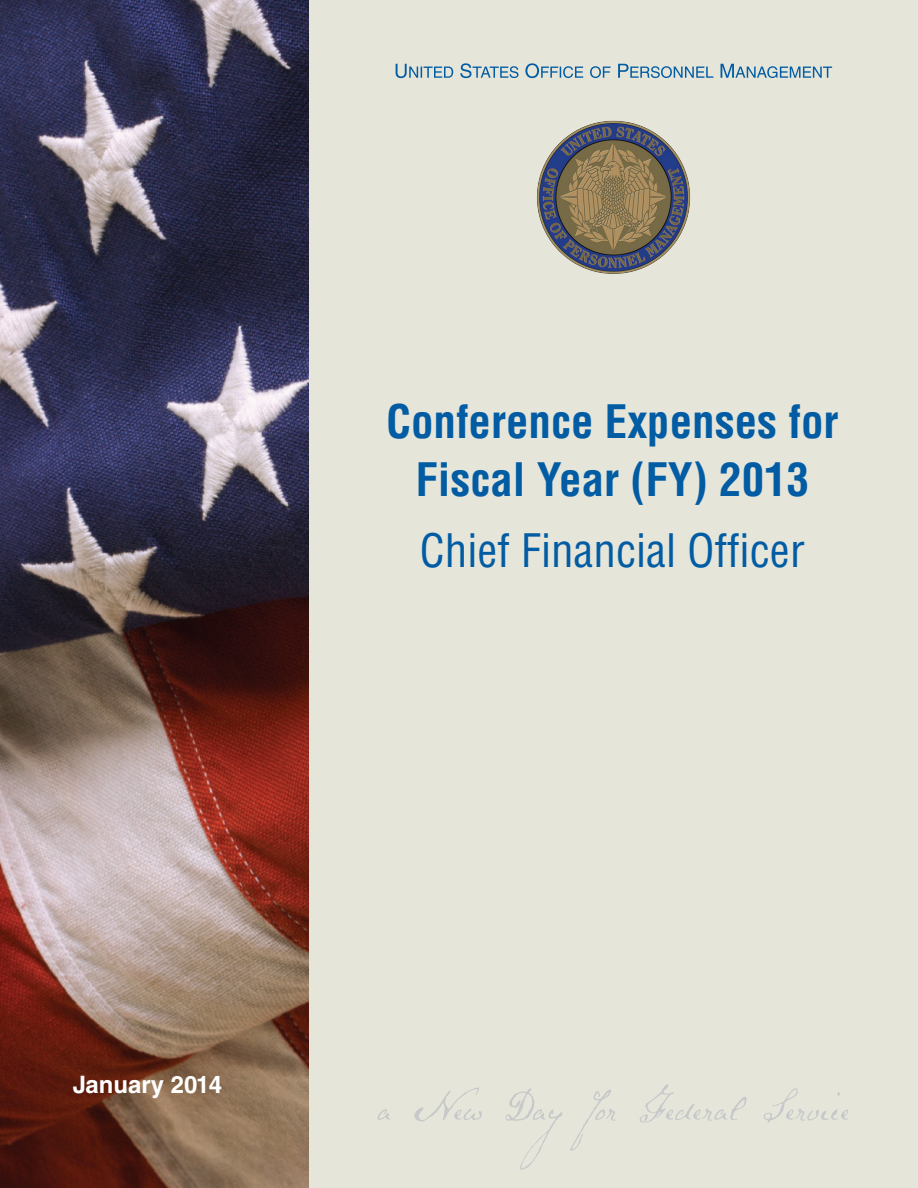
<style>
.page{position:relative;width:918px;height:1188px;background:#e5e5da}
.page>*{position:absolute;margin:0;border:0;box-sizing:border-box;transform-origin:0 0}
.t1{font:700 condensed 45px/58.5px "Helvetica LT Std";color:#015ca3;text-align:center}
.t2{font:condensed 45px "Helvetica LT Std";color:#015ca3}
.t3{font:700 24px "Helvetica LT Std";color:#fff}
</style>
<div class="page">
<svg style="left:396px;top:63px;width:436px;height:15px"></svg>
<img style="left:0;top:0;width:308px;height:1188px">
<img style="left:537px;top:120px;width:154px;height:154px">
<svg style="left:378px;top:1084px;width:471px;height:86px"></svg>
<h1 class="t1" style="left:386px;top:392px;width:454px">Conference Expenses for<br>Fiscal Year (FY) 2013</h1>
<h1 class="t2" style="left:420px;top:522px;width:386px">Chief Financial Officer</h1>
<p class="t3" style="left:73px;top:1070px;width:151px">January 2014</p>
</div>
